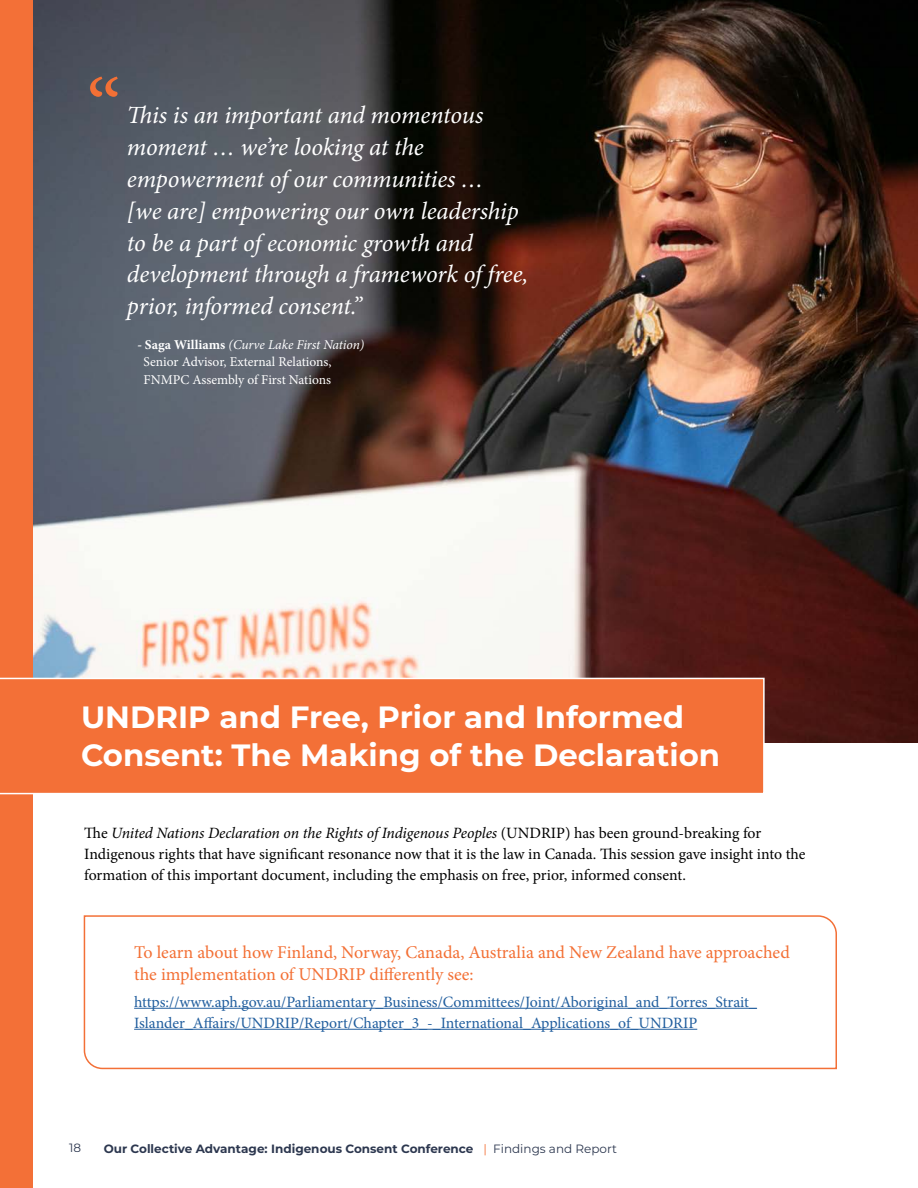
<style>
.page{position:relative;width:918px;height:1188px;background:#fff}
.page>*{position:absolute;margin:0;border:0;box-sizing:border-box;transform-origin:0 0}
.t1{font:87.75px "Minion Pro";color:#f37035}
.t2{font:700 30.75px/37.5px "Montserrat";color:#fff}
.t3{font:italic 24.75px/31.8px "Minion Pro";letter-spacing:-.01em;color:#fff}
.t4{font:18px/21.6px "Minion Pro";color:#f37035}
.t5{font:15.75px/21px "Minion Pro";letter-spacing:-.005em;color:#000}
.t6{font:15.75px/21px "Minion Pro";letter-spacing:-.005em;color:#215e9e}
.t7{font:13.5px/17.4px "Minion Pro";color:#fff}
.t8{font:700 12px "Montserrat";color:#2c374f}
.t9{font:12px "Montserrat";color:#2c374f}
.s1{font-weight:700}
.s2{font-style:italic}
.s3{font-weight:400;color:#f37035}
.s4{font-weight:400}
</style>
<div class="page">
<img style="left:32px;top:0;width:886px;height:742px">
<svg style="left:83px;top:915px;width:754px;height:155px"></svg>
<hr style="left:134px;top:1008px;width:623px;height:1px;background:#215e9e">
<hr style="left:134px;top:1029px;width:563px;height:1px;background:#215e9e">
<div style="left:0;top:0;width:32px;height:1188px;background:#f37037"></div>
<div style="left:0;top:678px;width:765px;height:116px;background:#f37037"></div>
<h1 class="t1" style="left:86px;top:53px;width:36px">“</h1>
<p class="t3" style="left:127px;top:99px;width:403px">This is an important and momentous moment … we’re looking at the empowerment of our communities …<br>[we are] empowering our own leadership to be a part of economic growth and development through a framework of free, prior, informed consent.”</p>
<p class="t7" style="left:144px;top:336px;width:222px;text-indent:-6px"><span class="s1">- Saga Williams</span> <span class="s2">(Curve Lake First Nation)<br></span>Senior Advisor, External Relations,<br>FNMPC Assembly of First Nations</p>
<h2 class="t2" style="left:81px;top:697px;width:641px">UNDRIP and Free, Prior and Informed<br>Consent: The Making of the Declaration</h2>
<p class="t5" style="left:84px;top:822px;width:723px">The <span class="s2">United Nations Declaration on the Rights of Indigenous Peoples</span> (UNDRIP) has been ground-breaking for<br>Indigenous rights that have significant resonance now that it is the law in Canada. This session gave insight into the formation of this important document, including the emphasis on free, prior, informed consent.</p>
<p class="t4" style="left:134px;top:942px;width:657px">To learn about how Finland, Norway, Canada, Australia and New Zealand have approached the implementation of UNDRIP differently see:</p>
<p class="t6" style="left:134px;top:991px;width:624px">https://www.aph.gov.au/Parliamentary_Business/Committees/Joint/Aboriginal_and_Torres_Strait_<br>Islander_Affairs/UNDRIP/Report/Chapter_3_-_International_Applications_of_UNDRIP</p>
<p class="t9" style="left:69px;top:1139px;width:13px">18</p>
<p class="t8" style="left:104px;top:1140px;width:515px">Our Collective Advantage: Indigenous Consent Conference <span class="s3">|</span> <span class="s4">Findings and Report</span></p>
</div>
